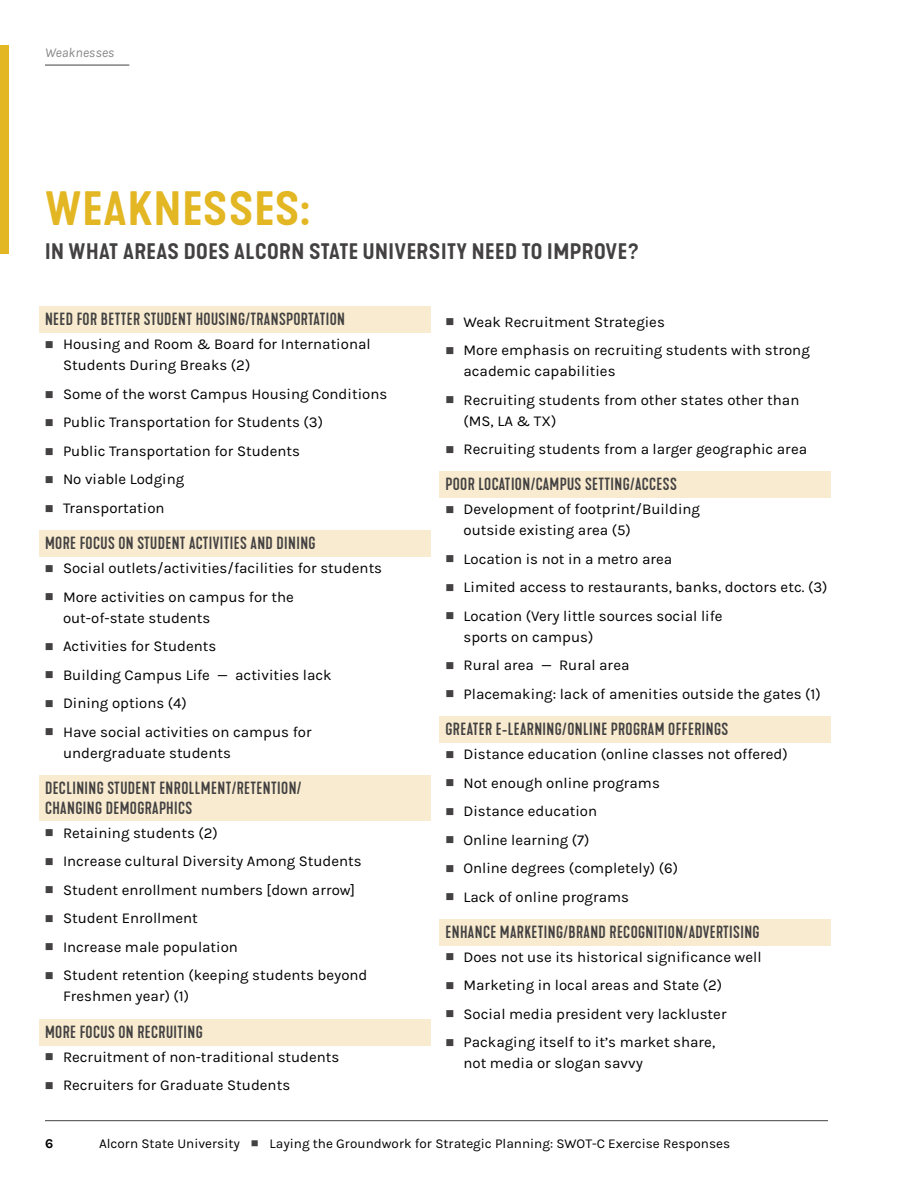
<style>
.page{position:relative;width:918px;height:1188px;background:#fff}
.page>*{position:absolute;margin:0;border:0;box-sizing:border-box;transform-origin:0 0}
.t1{font:600 expanded 45px "Kapra Neue";letter-spacing:.025em;color:#e3b623}
.t2{font:600 expanded 21px "Kapra Neue";letter-spacing:.025em;color:#434142}
.t3{font:500 16.5px/19.8px "Kapra Neue";letter-spacing:.025em;color:#434142}
.t4{font:15px/28.5px "Karla";color:#000}
.t5{font:13.5px "Karla";color:#000}
.t6{font:italic 13.5px "Karla";color:#878788}
.t7{font:700 13.5px "Karla";color:#000}
.s1{color:#434142}
</style>
<div class="page">
<hr style="left:45px;top:1120px;width:783px;height:1px;background:#434142">
<div style="left:0;top:45px;width:9px;height:208px;background:#e3b623"></div>
<hr style="left:45px;top:65px;width:84px;height:1px;background:#434142">
<div style="left:39px;top:307px;width:391px;height:26px;background:#f8ebcf"></div>
<div style="left:39px;top:531px;width:391px;height:26px;background:#f8ebcf"></div>
<div style="left:39px;top:775px;width:391px;height:46px;background:#f8ebcf"></div>
<div style="left:39px;top:1019px;width:391px;height:26px;background:#f8ebcf"></div>
<div style="left:440px;top:472px;width:391px;height:26px;background:#f8ebcf"></div>
<div style="left:440px;top:716px;width:391px;height:27px;background:#f8ebcf"></div>
<div style="left:440px;top:919px;width:391px;height:26px;background:#f8ebcf"></div>
<p class="t6" style="left:45px;top:46px;width:71px">Weaknesses</p>
<h1 class="t1" style="left:45px;top:180px;width:266px">WEAKNESSES:</h1>
<h2 class="t2" style="left:45px;top:238px;width:595px">IN WHAT AREAS DOES ALCORN STATE UNIVERSITY NEED TO IMPROVE?</h2>
<p class="t3" style="left:45px;top:310px;width:302px">NEED FOR BETTER STUDENT HOUSING/TRANSPORTATION</p>
<p class="t4" style="left:63px;top:334px;width:309px;line-height:21px">Housing and Room &amp; Board for International<br>Students During Breaks (2)</p>
<p class="t4" style="left:63px;top:380px;width:326px">Some of the worst Campus Housing Conditions<br>Public Transportation for Students (3)<br>Public Transportation for Students<br>No viable Lodging<br>Transportation</p>
<p class="t3" style="left:45px;top:534px;width:272px">MORE FOCUS ON STUDENT ACTIVITIES AND DINING</p>
<p class="t4" style="left:63px;top:554px;width:321px">Social outlets/activities/facilities for students<br>More activities on campus for the</p>
<p class="t4" style="left:63px;top:604px;width:270px">out-of-state students<br>Activities for Students<br>Building Campus Life — activities lack<br>Dining options (4)<br>Have social activities on campus for</p>
<p class="t4" style="left:63px;top:739px;width:169px">undergraduate students</p>
<p class="t3" style="left:45px;top:779px;width:258px">DECLINING STUDENT ENROLLMENT/RETENTION/<br>CHANGING DEMOGRAPHICS</p>
<p class="t4" style="left:63px;top:819px;width:306px">Retaining students (2)<br>Increase cultural Diversity Among Students Student enrollment numbers [down arrow] Student Enrollment<br>Increase male population<br>Student retention (keeping students beyond</p>
<p class="t4" style="left:63px;top:982px;width:128px">Freshmen year) (1)</p>
<p class="t3" style="left:45px;top:1022px;width:159px">MORE FOCUS ON RECRUITING</p>
<p class="t4" style="left:63px;top:1043px;width:278px">Recruitment of non-traditional students<br>Recruiters for Graduate Students</p>
<p class="t4" style="left:464px;top:308px;width:348px">Weak Recruitment Strategies<br>More emphasis on recruiting students with strong</p>
<p class="t4" style="left:464px;top:357px;width:337px">academic capabilities<br>Recruiting students from other states other than</p>
<p class="t4" style="left:464px;top:407px;width:345px">(MS, LA &amp; TX)<br>Recruiting students from a larger geographic area</p>
<p class="t3" style="left:446px;top:475px;width:233px">POOR LOCATION/CAMPUS SETTING/ACCESS</p>
<p class="t4" style="left:464px;top:499px;width:238px;line-height:21px">Development of footprint/Building outside existing area (5)</p>
<p class="t4" style="left:464px;top:545px;width:366px">Location is not in a metro area<br>Limited access to restaurants, banks, doctors etc. (3)<br>Location (Very little sources social life</p>
<p class="t4" style="left:464px;top:623px;width:359px">sports on campus)<br>Rural area — Rural area<br>Placemaking: lack of amenities outside the gates (1)</p>
<p class="t3" style="left:446px;top:720px;width:284px">GREATER E-LEARNING/ONLINE PROGRAM OFFERINGS</p>
<p class="t4" style="left:464px;top:740px;width:326px">Distance education (online classes not offered)<br>Not enough online programs<br>Distance education<br>Online learning (7)<br>Online degrees (completely) (6)<br>Lack of online programs</p>
<p class="t3" style="left:446px;top:922px;width:316px">ENHANCE MARKETING/BRAND RECOGNITION/ADVERTISING</p>
<p class="t4" style="left:464px;top:943px;width:300px">Does not use its historical significance well Marketing in local areas and State (2)<br>Social media president very lackluster Packaging itself to it’s market share,</p>
<p class="t4" style="left:464px;top:1049px;width:181px">not media or slogan savvy</p>
<p class="t7" style="left:45px;top:1136px;width:10px">6</p>
<p class="t5" style="left:99px;top:1136px;width:633px">Alcorn State University <span class="s1">■</span> Laying the Groundwork for Strategic Planning: SWOT-C Exercise Responses</p>
</div>
